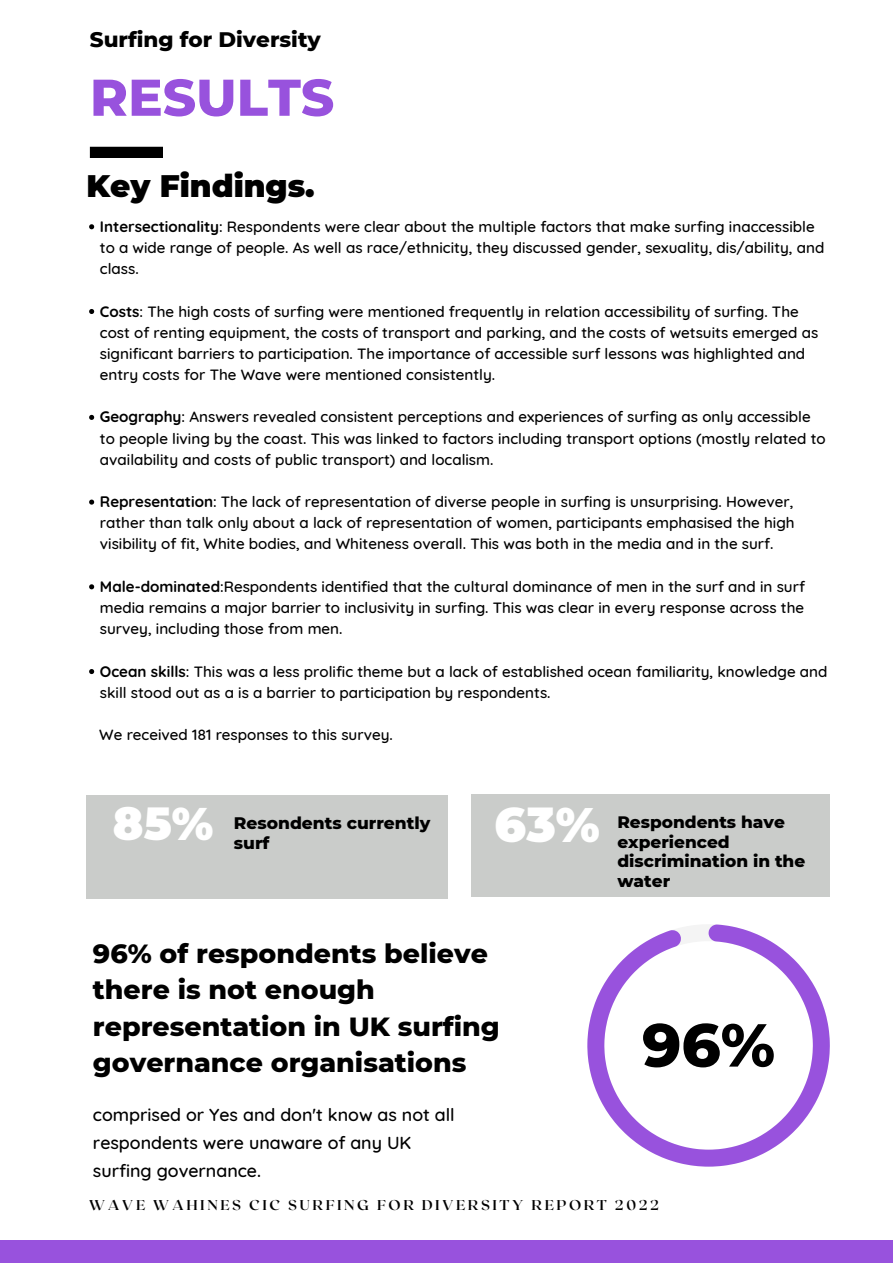
<style>
.page{position:relative;width:893px;height:1264px;background:#fff}
.page>*{position:absolute;margin:0;border:0;box-sizing:border-box;transform-origin:0 0}
.t1{font:800 60.6px "Montserrat";color:#000}
.t2{font:800 51.6px "Montserrat";color:#9852dd}
.t3{font:900 48px "Montserrat";color:#fff}
.t4{font:900 45.3px "Montserrat";color:#fff}
.t5{font:900 31.05px "Montserrat";color:#000}
.t6{font:800 26.85px/36.5px "Montserrat";color:#000}
.t7{font:800 21.45px "Montserrat";color:#000}
.t8{font:500 17.85px/28px "Quicksand";color:#000}
.t9{font:800 17.1px "Montserrat";color:#000}
.t10{font:800 16.95px/19.6px "Montserrat";color:#000}
.t11{font:500 15.15px/21.1px "Quicksand";color:#000}
.t12{font:700 14.1px "Roxborough CF";letter-spacing:.18em;color:#000}
.s1{font-weight:700}
</style>
<div class="page">
<div style="left:86px;top:795px;width:362px;height:103px;background:#caccca"></div>
<div style="left:471px;top:794px;width:358px;height:102px;background:#caccca"></div>
<svg style="left:587px;top:924px;width:242px;height:242px"></svg>
<div style="left:0;top:1240px;width:892px;height:22px;background:#9852dd"></div>
<svg style="left:89px;top:224px;width:5px;height:5px"></svg>
<svg style="left:89px;top:309px;width:5px;height:5px"></svg>
<svg style="left:89px;top:415px;width:5px;height:5px"></svg>
<svg style="left:89px;top:499px;width:5px;height:5px"></svg>
<svg style="left:89px;top:584px;width:5px;height:5px"></svg>
<svg style="left:89px;top:669px;width:5px;height:5px"></svg>
<div style="left:90px;top:147px;width:73px;height:11px;background:#000"></div>
<h3 class="t7" style="left:90px;top:26px;width:232px">Surfing for Diversity</h3>
<h2 class="t2" style="left:90px;top:66px;width:246px">RESULTS</h2>
<h3 class="t5" style="left:86px;top:167px;width:230px">Key Findings.</h3>
<p class="t11" style="left:100px;top:215px;width:726px"><span class="s1">Intersectionality</span>: Respondents were clear about the multiple factors that make surfing inaccessible to a wide range of people. As well as race/ethnicity, they discussed gender, sexuality, dis/ability, and class.</p>
<p class="t11" style="left:100px;top:300px;width:719px"><span class="s1">Costs</span>: The high costs of surfing were mentioned frequently in relation accessibility of surfing. The cost of renting equipment, the costs of transport and parking, and the costs of wetsuits emerged as significant barriers to participation. The importance of accessible surf lessons was highlighted and entry costs for The Wave were mentioned consistently.</p>
<p class="t11" style="left:100px;top:406px;width:727px"><span class="s1">Geography</span>: Answers revealed consistent perceptions and experiences of surfing as only accessible to people living by the coast. This was linked to factors including transport options (mostly related to availability and costs of public transport) and localism.</p>
<p class="t11" style="left:100px;top:491px;width:696px;text-align:justify"><span class="s1">Representation</span>: The lack of representation of diverse people in surfing is unsurprising. However, rather than talk only about a lack of representation of women, participants emphasised the high visibility of fit, White bodies, and Whiteness overall. This was both in the media and in the surf.</p>
<p class="t11" style="left:100px;top:575px;width:706px;text-align:justify"><span class="s1">Male-dominated</span>:Respondents identified that the cultural dominance of men in the surf and in surf media remains a major barrier to inclusivity in surfing. This was clear in every response across the survey, including those from men.</p>
<p class="t11" style="left:100px;top:660px;width:729px"><span class="s1">Ocean skills</span>: This was a less prolific theme but a lack of established ocean familiarity, knowledge and skill stood out as a is a barrier to participation by respondents.</p>
<p class="t11" style="left:99px;top:723px;width:295px">We received 181 responses to this survey.</p>
<h3 class="t4" style="left:113px;top:796px;width:102px">85%</h3>
<p class="t9" style="left:234px;top:812px;width:198px">Resondents currently</p>
<p class="t9" style="left:234px;top:832px;width:37px">surf</p>
<h3 class="t3" style="left:494px;top:795px;width:107px">63%</h3>
<p class="t10" style="left:617px;top:812px;width:189px">Respondents have experienced discrimination in the water</p>
<h3 class="t6" style="left:93px;top:934px;width:408px">96% of respondents believe there is not enough representation in UK surfing governance organisations</h3>
<p class="t8" style="left:93px;top:1100px;width:363px">comprised or Yes and don't know as not all respondents were unaware of any UK surfing governance.</p>
<p class="t12" style="left:89px;top:1196px;width:571px">WAVE WAHINES CIC SURFING FOR DIVERSITY REPORT 2022</p>
<h1 class="t1" style="left:642px;top:1007px;width:134px">96%</h1>
</div>
